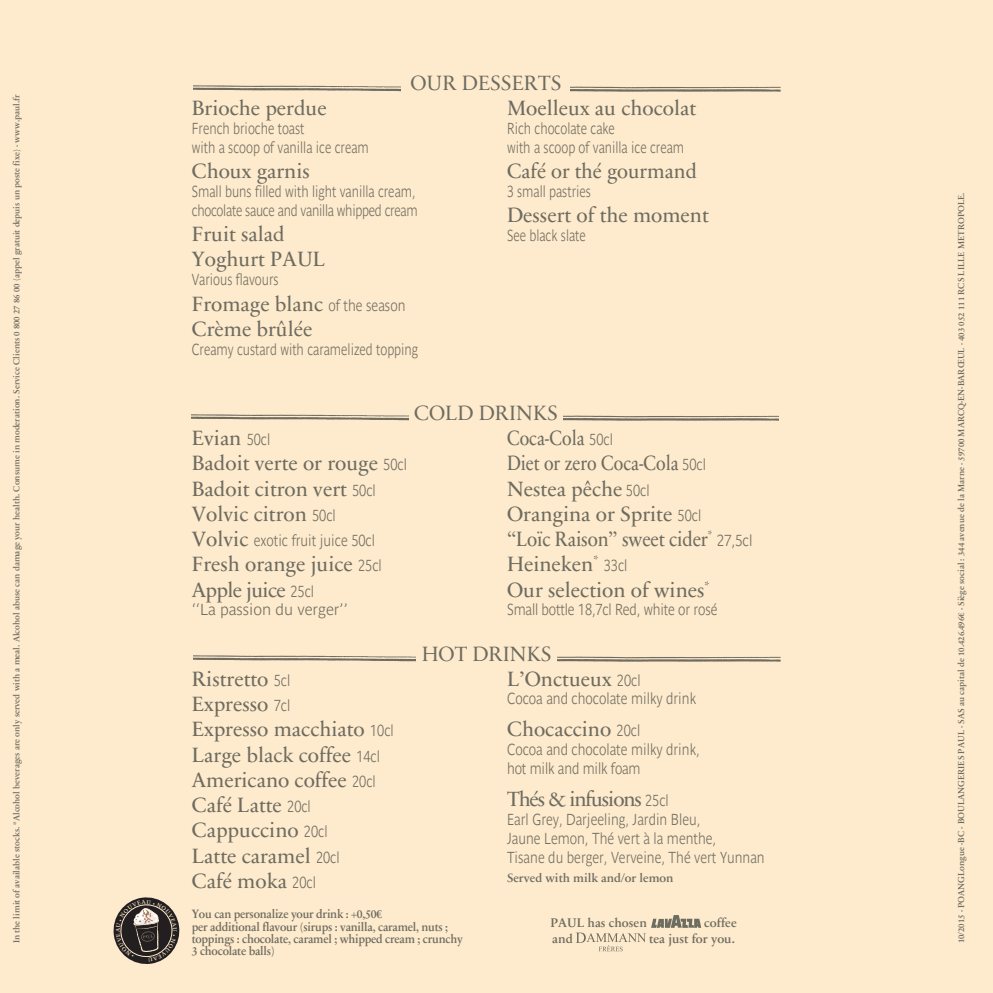
<style>
.page{position:relative;width:993px;height:993px;background:#fff}
.page>*{position:absolute;margin:0;border:0;box-sizing:border-box;transform-origin:0 0}
.t1{font:21px "Sabon Next LT Pro";color:#6d6c61}
.t2{font:21px "Sabon Next LT Pro";color:#6d6c61;scale:.85 1}
.t3{font:21px "Sabon Next LT Pro";color:#6d6c61;scale:.9 1}
.t4{font:21px "Sabon Next LT Pro Display";color:#6d6c61}
.t5{font:21px "Sabon Next LT Pro";letter-spacing:-.05em;color:#6d6c61}
.t6{font:21px "Sabon Next LT Pro";letter-spacing:-.03em;color:#6d6c61}
.t7{font:700 15.75px/18.9px "Parisine Std Clair";color:#6d6c61;scale:.85 1}
.t8{font:700 15.75px/18.9px "Parisine Std Clair";color:#6d6c61;scale:.8 1}
.t9{font:700 15.75px "Parisine Std Clair";letter-spacing:-.02em;color:#6d6c61;scale:.8 1}
.t10{font:700 15.75px "Parisine Std Clair";color:#6d6c61}
.t11{font:600 12.78px "Sabon Next LT Pro";color:#6d6c61}
.t12{font:600 12.25px/12.2px "Sabon Next LT Pro";letter-spacing:-.02em;color:#6d6c61;scale:.95 1}
.t13{font:600 12.25px "Sabon Next LT Pro";color:#6d6c61}
.t14{font:600 8.75px "Sabon Next LT Pro";color:#6d6c61}
.s1{font-family:"Parisine Std Clair";font-weight:700;font-size:15.75px}
.s2{font-family:"Sabon Next LT Pro";font-weight:400;font-size:21px}
</style>
<div class="page">
<div style="left:0;top:0;width:992px;height:992px;background:#feeacc"></div>
<svg style="left:575px;top:915px;width:126px;height:35px"></svg>
<img style="left:193px;top:85px;width:586px;height:7px">
<div style="left:401px;top:74px;width:169px;height:25px;background:#feeacc"></div>
<img style="left:192px;top:414px;width:586px;height:7px">
<div style="left:409px;top:404px;width:153px;height:25px;background:#feeacc"></div>
<img style="left:193px;top:655px;width:586px;height:7px">
<div style="left:416px;top:645px;width:141px;height:22px;background:#feeacc"></div>
<svg style="left:113px;top:897px;width:67px;height:67px"></svg>
<p class="t14" style="left:10px;top:943px;width:850px;rotate:-90deg">In the limit of available stocks. *Alcohol beverages are only served with a meal. Alcohol abuse can damage your health. Consume in moderation. Service Clients 0 800 27 86 00 (appel gratuit depuis un poste fixe) - www.paul.fr</p>
<p class="t4" style="left:410px;top:67px;width:153px">OUR DESSERTS</p>
<p class="t1" style="left:192px;top:92px;width:136px">Brioche perdue</p>
<p class="t8" style="left:192px;top:119px;width:223px">French brioche toast<br>with a scoop of vanilla ice cream</p>
<p class="t1" style="left:192px;top:155px;width:120px">Choux garnis</p>
<p class="t8" style="left:192px;top:182px;width:281px">Small buns filled with light vanilla cream,</p>
<p class="t9" style="left:192px;top:201px;width:284px">chocolate sauce and vanilla whipped cream</p>
<p class="t1" style="left:192px;top:218px;width:94px">Fruit salad</p>
<p class="t1" style="left:192px;top:243px;width:135px">Yoghurt PAUL</p>
<p class="t8" style="left:192px;top:270px;width:110px">Various flavours</p>
<p class="t1" style="left:192px;top:287px;width:215px">Fromage blanc <span class="s1">of the season</span></p>
<p class="t1" style="left:192px;top:312px;width:122px">Crème brûlée</p>
<p class="t8" style="left:192px;top:339px;width:284px">Creamy custard with caramelized topping</p>
<p class="t1" style="left:507px;top:92px;width:191px">Moelleux au chocolat</p>
<p class="t8" style="left:507px;top:119px;width:223px">Rich chocolate cake<br>with a scoop of vanilla ice cream</p>
<p class="t1" style="left:507px;top:155px;width:191px">Café or thé gourmand</p>
<p class="t8" style="left:507px;top:182px;width:106px">3 small pastries</p>
<p class="t1" style="left:507px;top:199px;width:203px">Dessert of the moment</p>
<p class="t8" style="left:507px;top:226px;width:100px">See black slate</p>
<p class="t1" style="left:192px;top:421px;width:80px">Evian <span class="s1">50cl</span></p>
<p class="t1" style="left:192px;top:447px;width:217px">Badoit verte or rouge <span class="s1">50cl</span></p>
<p class="t1" style="left:192px;top:472px;width:185px">Badoit citron vert <span class="s1">50cl</span></p>
<p class="t1" style="left:192px;top:497px;width:145px">Volvic citron <span class="s1">50cl</span></p>
<p class="t7" style="left:192px;top:531px;width:217px"><span class="s2">Volvic</span> exotic fruit juice 50cl</p>
<p class="t1" style="left:192px;top:547px;width:191px">Fresh orange juice <span class="s1">25cl</span></p>
<p class="t6" style="left:192px;top:573px;width:124px">Apple juice <span class="s1">25cl</span></p>
<p class="t10" style="left:192px;top:600px;width:157px">‘‘La passion du verger’’</p>
<p class="t4" style="left:414px;top:397px;width:145px">COLD DRINKS</p>
<p class="t2" style="left:507px;top:421px;width:126px">Coca-Cola <span class="s1">50cl</span></p>
<p class="t2" style="left:507px;top:447px;width:235px">Diet or zero Coca-Cola <span class="s1">50cl</span></p>
<p class="t1" style="left:507px;top:472px;width:144px">Nestea pêche <span class="s1">50cl</span></p>
<p class="t1" style="left:507px;top:497px;width:196px">Orangina or Sprite <span class="s1">50cl</span></p>
<p class="t3" style="left:507px;top:522px;width:274px">‘‘Loïc Raison’’ sweet cider<sup>*</sup> <span class="s1">27,5cl</span></p>
<p class="t1" style="left:507px;top:547px;width:122px">Heineken<sup>*</sup> <span class="s1">33cl</span></p>
<p class="t1" style="left:507px;top:573px;width:204px">Our selection of wines<sup>*</sup></p>
<p class="t7" style="left:507px;top:599px;width:249px">Small bottle 18,7cl Red, white or rosé</p>
<p class="t1" style="left:192px;top:662px;width:100px">Ristretto <span class="s1">5cl</span></p>
<p class="t1" style="left:192px;top:687px;width:100px">Expresso <span class="s1">7cl</span></p>
<p class="t1" style="left:192px;top:712px;width:203px">Expresso macchiato <span class="s1">10cl</span></p>
<p class="t1" style="left:192px;top:738px;width:190px">Large black coffee <span class="s1">14cl</span></p>
<p class="t1" style="left:192px;top:763px;width:185px">Americano coffee <span class="s1">20cl</span></p>
<p class="t1" style="left:192px;top:788px;width:121px">Café Latte <span class="s1">20cl</span></p>
<p class="t1" style="left:192px;top:813px;width:137px">Cappuccino <span class="s1">20cl</span></p>
<p class="t1" style="left:192px;top:838px;width:149px">Latte caramel <span class="s1">20cl</span></p>
<p class="t1" style="left:192px;top:864px;width:126px">Café moka <span class="s1">20cl</span></p>
<p class="t4" style="left:421px;top:637px;width:131px">HOT DRINKS</p>
<p class="t1" style="left:507px;top:662px;width:135px">L’Onctueux <span class="s1">20cl</span></p>
<p class="t7" style="left:507px;top:689px;width:224px">Cocoa and chocolate milky drink</p>
<p class="t1" style="left:507px;top:712px;width:135px">Chocaccino <span class="s1">20cl</span></p>
<p class="t7" style="left:507px;top:740px;width:228px">Cocoa and chocolate milky drink,</p>
<p class="t7" style="left:507px;top:758px;width:159px">hot milk and milk foam</p>
<p class="t5" style="left:507px;top:782px;width:163px">Thés &amp; infusions <span class="s1">25cl</span></p>
<p class="t7" style="left:507px;top:809px;width:304px">Earl Grey, Darjeeling, Jardin Bleu,<br>Jaune Lemon, Thé vert à la menthe,<br>Tisane du berger, Verveine, Thé vert Yunnan</p>
<p class="t13" style="left:507px;top:868px;width:168px">Served with milk and/or lemon</p>
<p class="t12" style="left:192px;top:907px;width:287px">You can personalize your drink : +0,50€<br>per additional flavour (sirups : vanilla, caramel, nuts ; toppings : chocolate, caramel ; whipped cream ; crunchy</p>
<p class="t12" style="left:192px;top:944px;width:89px">3 chocolate balls)</p>
<p class="t11" style="left:550px;top:912px;width:98px">PAUL has chosen</p>
<p class="t11" style="left:704px;top:912px;width:34px">coffee</p>
<p class="t11" style="left:552px;top:927px;width:22px">and</p>
<p class="t11" style="left:649px;top:927px;width:87px">tea just for you.</p>
<p class="t14" style="left:954px;top:943px;width:752px;rotate:-90deg">10/2015 - POANGLongue -BC - BOULANGERIES PAUL - SAS au capital de 10.426.496€ - Siège social : 344 avenue de la Marne - 59700 MARCQ-EN-BARŒUL - 403 052 111 RCS LILLE METROPOLE.</p>
</div>
